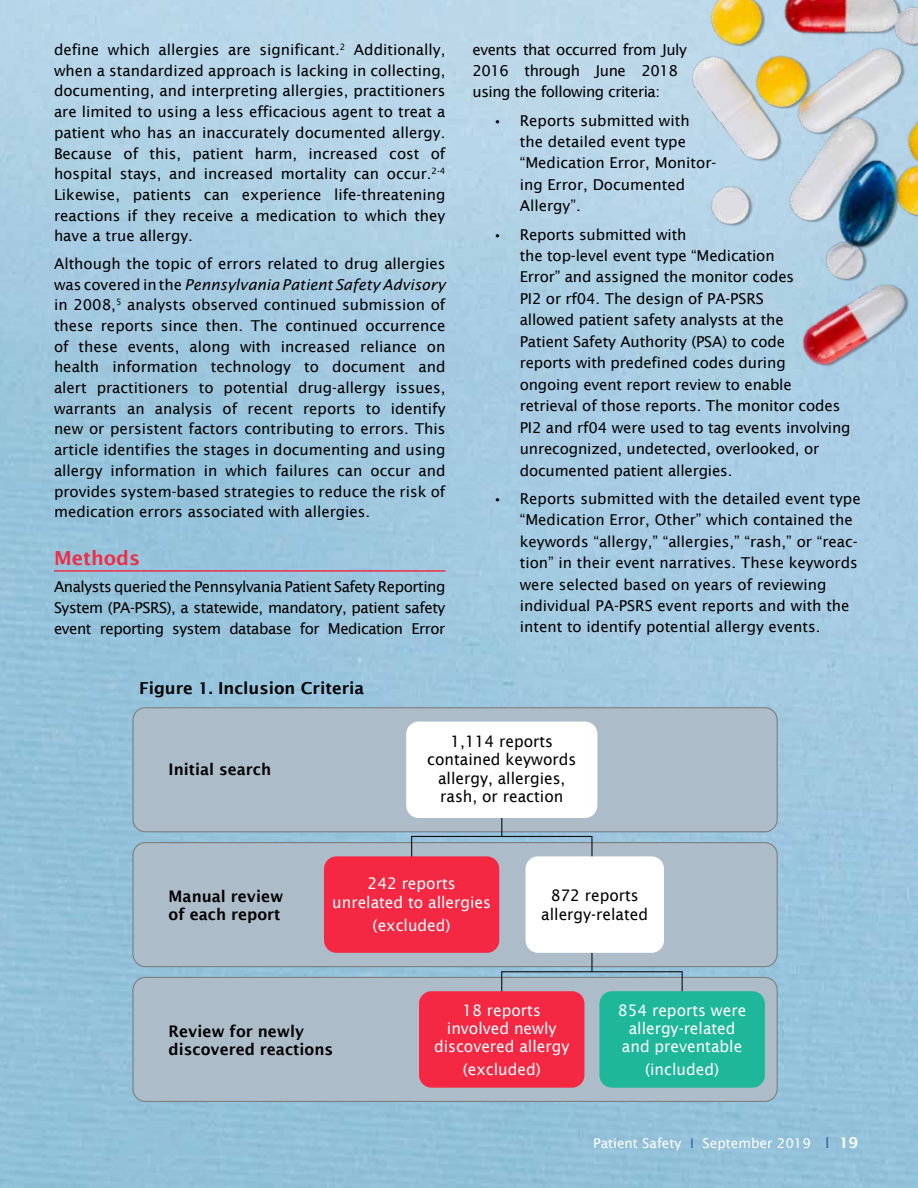
<style>
.page{position:relative;width:918px;height:1188px;background:#fff}
.page>*{position:absolute;margin:0;border:0;box-sizing:border-box;transform-origin:0 0}
.t1{font:600 19.5px "Lucida Sans";color:#ee2e48}
.t2{font:600 16.5px "Lucida Sans";color:#000}
.t3{font:15.9px/18.3px "Lucida Sans";color:#fdfdfd;text-align:center}
.t4{font:15.9px/18.3px "Lucida Sans";color:#000;text-align:center}
.t5{font:600 15.9px/18.3px "Lucida Sans";color:#000}
.t6{font:15px/20.7px "Lucida Sans";letter-spacing:-.01em;color:#000;text-align:justify}
.t7{font:15px/21.3px "Lucida Sans";letter-spacing:-.03em;color:#000}
.t8{font:13.5px "Lucida Sans";color:#fff}
.s1{font-style:italic}
.s2{font-weight:600}
.s3{color:#3767b1}
.s4{font-size:15px;color:#3767b1}
.s5{font-weight:600;font-size:15px}
</style>
<div class="page">
<img style="left:0;top:0;width:918px;height:1188px">
<hr style="left:54px;top:570px;width:392px;height:2px;background:#ee2e48">
<img style="left:398px;top:0;width:520px;height:642px">
<div style="left:133px;top:708px;width:644px;height:124px;background:#acbcc8;border-radius:12px"></div>
<div style="left:132px;top:707px;width:646px;height:125px;border:1px solid #7f7f7f;border-radius:12px"></div>
<div style="left:133px;top:843px;width:644px;height:124px;background:#acbcc8;border-radius:12px"></div>
<div style="left:132px;top:842px;width:646px;height:125px;border:1px solid #7f7f7f;border-radius:12px"></div>
<div style="left:133px;top:977px;width:644px;height:124px;background:#acbcc8;border-radius:12px"></div>
<div style="left:132px;top:977px;width:646px;height:125px;border:1px solid #7f7f7f;border-radius:12px"></div>
<div style="left:411px;top:836px;width:182px;height:45px;border:1px solid #111216"></div>
<div style="left:501px;top:971px;width:182px;height:51px;border:1px solid #111216"></div>
<div style="left:324px;top:856px;width:175px;height:97px;background:#f52844;border-radius:12px"></div>
<hr style="left:591px;top:928px;width:2px;height:44px;background:#111216">
<hr style="left:501px;top:793px;width:1px;height:44px;background:#111216">
<div style="left:526px;top:856px;width:138px;height:97px;background:#fff;border-radius:12px"></div>
<div style="left:419px;top:991px;width:165px;height:97px;background:#f52844;border-radius:12px"></div>
<div style="left:599px;top:991px;width:166px;height:97px;background:#1eb79a;border-radius:12px"></div>
<div style="left:406px;top:722px;width:191px;height:96px;background:#fff;border-radius:12px"></div>
<p class="t6" style="left:54px;top:39px;width:393px">define which allergies are significant.<sup>2</sup> Additionally, when a standardized approach is lacking in collecting, documenting, and interpreting allergies, practitioners are limited to using a less efficacious agent to treat a patient who has an inaccurately documented allergy.<br>Because of this, patient harm, increased cost of hospital stays, and increased mortality can occur.<sup>2-4<br></sup>Likewise, patients can experience life-threatening reactions if they receive a medication to which they have a true allergy.</p>
<p class="t6" style="left:54px;top:253px;width:393px">Although the topic of errors related to drug allergies was covered in the <span class="s1">Pennsylvania Patient Safety Advisory </span>in 2008,<sup>5</sup> analysts observed continued submission of these reports since then. The continued occurrence of these events, along with increased reliance on health information technology to document and alert practitioners to potential drug-allergy issues, warrants an analysis of recent reports to identify new or persistent factors contributing to errors. This article identifies the stages in documenting and using allergy information in which failures can occur and provides system-based strategies to reduce the risk of medication errors associated with allergies.</p>
<h1 class="t1" style="left:54px;top:547px;width:88px">Methods</h1>
<p class="t6" style="left:54px;top:577px;width:393px">Analysts queried the Pennsylvania Patient Safety Reporting System (PA-PSRS), a statewide, mandatory, patient safety event reporting system database for Medication Error</p>
<p class="t2" style="left:139px;top:678px;width:227px">Figure 1. Inclusion Criteria</p>
<p class="t7" style="left:472px;top:39px;width:216px">events that occurred from July<br>2016 through June 2018 using the following criteria:</p>
<p class="t6" style="left:520px;top:109px;width:198px;line-height:21.5px;text-align:left;text-indent:-27px"><span class="s2">•</span> Reports submitted with the detailed event type “Medication Error, Monitor&shy;ing Error, Documented<br>Allergy”.</p>
<p class="t6" style="left:520px;top:223px;width:332px;line-height:21.5px;text-align:left;text-indent:-27px"><span class="s2">•</span> Reports submitted with<br>the top-level event type “Medication<br>Error” and assigned the monitor codes<br>PI2 or rf04. The design of PA-PSRS<br>allowed patient safety analysts at the<br>Patient Safety Authority (PSA) to code<br>reports with predefined codes during<br>ongoing event report review to enable retrieval of those reports. The monitor codes PI2 and rf04 were used to tag events involving unrecognized, undetected, overlooked, or documented patient allergies.</p>
<p class="t6" style="left:520px;top:488px;width:342px;line-height:21.5px;text-align:left;text-indent:-27px"><span class="s2">•</span> Reports submitted with the detailed event type “Medication Error, Other” which contained the keywords “allergy,” “allergies,” “rash,” or “reac&shy;tion” in their event narratives. These keywords were selected based on years of reviewing individual PA-PSRS event reports and with the intent to identify potential allergy events.</p>
<p class="t5" style="left:169px;top:760px;width:104px">Initial search</p>
<p class="t5" style="left:169px;top:887px;width:116px">Manual review of each report</p>
<p class="t4" style="left:427px;top:732px;width:151px">1,114 reports contained keywords allergy, allergies, rash, or reaction</p>
<p class="t3" style="left:332px;top:875px;width:160px">242 reports unrelated to allergies</p>
<p class="t3" style="left:373px;top:916px;width:79px">(excluded)</p>
<p class="t4" style="left:541px;top:886px;width:108px">872 reports allergy-related</p>
<p class="t5" style="left:169px;top:1022px;width:166px">Review for newly discovered reactions</p>
<p class="t3" style="left:434px;top:1001px;width:137px">18 reports involved newly discovered allergy</p>
<p class="t3" style="left:463px;top:1060px;width:79px">(excluded)</p>
<p class="t3" style="left:618px;top:1001px;width:130px">854 reports were allergy-related and preventable</p>
<p class="t3" style="left:645px;top:1060px;width:75px">(included)</p>
<p class="t8" style="left:593px;top:1135px;width:267px">Patient Safety <span class="s3">I</span> September 2019 <span class="s4">I</span> <span class="s5">19</span></p>
</div>
